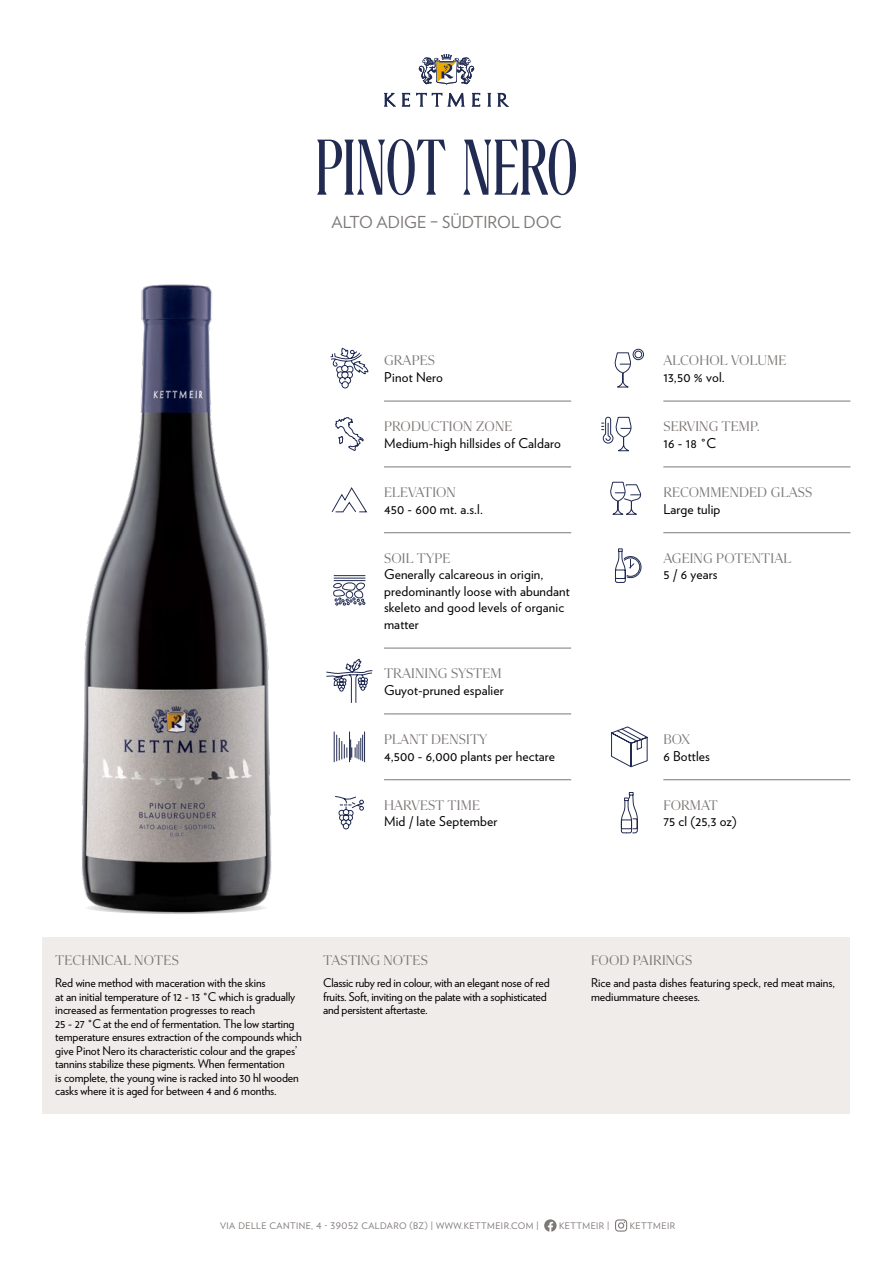
<style>
.page{position:relative;width:893px;height:1263px;background:#fff}
.page>*{position:absolute;margin:0;border:0;box-sizing:border-box;transform-origin:0 0}
.t1{font:81px "Flecha Bronzea M";letter-spacing:-.015em;color:#212b52}
.t2{font:16.5px "Verlag";color:#7d7876}
.t3{font:14.25px "Flecha M";letter-spacing:.01em;color:#7d7876}
.t4{font:13.5px/16.5px "Verlag";letter-spacing:.01em;color:#000}
.t5{font:12px/13.5px "Verlag";letter-spacing:-.01em;color:#000}
.t6{font:9px "Verlag";letter-spacing:.05em;color:#7d7876}
</style>
<div class="page">
<svg style="left:615px;top:1219px;width:12px;height:12px"></svg>
<svg style="left:544px;top:1219px;width:13px;height:13px"></svg>
<svg style="left:419px;top:54px;width:55px;height:30px"></svg>
<svg style="left:497px;top:93px;width:12px;height:14px"></svg>
<svg style="left:488px;top:93px;width:3px;height:14px"></svg>
<svg style="left:384px;top:93px;width:12px;height:14px"></svg>
<svg style="left:416px;top:93px;width:49px;height:14px"></svg>
<svg style="left:402px;top:93px;width:8px;height:14px"></svg>
<svg style="left:472px;top:93px;width:8px;height:14px"></svg>
<img style="left:81px;top:284px;width:191px;height:630px">
<hr style="left:384px;top:401px;width:187px;height:1px;background:#7d7876">
<hr style="left:384px;top:467px;width:187px;height:1px;background:#7d7876">
<hr style="left:384px;top:532px;width:187px;height:1px;background:#7d7876">
<hr style="left:384px;top:648px;width:187px;height:1px;background:#7d7876">
<hr style="left:384px;top:714px;width:187px;height:1px;background:#7d7876">
<hr style="left:384px;top:779px;width:187px;height:1px;background:#7d7876">
<svg style="left:330px;top:348px;width:38px;height:40px"></svg>
<svg style="left:335px;top:417px;width:29px;height:34px"></svg>
<svg style="left:331px;top:487px;width:36px;height:26px"></svg>
<svg style="left:333px;top:575px;width:33px;height:31px"></svg>
<svg style="left:326px;top:659px;width:47px;height:44px"></svg>
<hr style="left:349px;top:731px;width:1px;height:31px;background:#212b52">
<hr style="left:364px;top:731px;width:1px;height:31px;background:#212b52">
<hr style="left:334px;top:731px;width:1px;height:31px;background:#212b52">
<svg style="left:336px;top:735px;width:27px;height:26px"></svg>
<svg style="left:335px;top:796px;width:29px;height:33px"></svg>
<hr style="left:663px;top:401px;width:187px;height:1px;background:#7d7876">
<hr style="left:663px;top:467px;width:187px;height:1px;background:#7d7876">
<hr style="left:663px;top:532px;width:187px;height:1px;background:#7d7876">
<svg style="left:614px;top:349px;width:30px;height:39px"></svg>
<svg style="left:601px;top:417px;width:31px;height:34px"></svg>
<svg style="left:610px;top:482px;width:32px;height:33px"></svg>
<svg style="left:615px;top:548px;width:26px;height:35px"></svg>
<hr style="left:663px;top:779px;width:187px;height:1px;background:#7d7876">
<svg style="left:611px;top:726px;width:37px;height:41px"></svg>
<svg style="left:621px;top:792px;width:17px;height:41px"></svg>
<div style="left:43px;top:937px;width:807px;height:177px;background:#f0ece9"></div>
<h1 class="t1" style="left:315px;top:127px;width:265px">PINOT NERO</h1>
<h2 class="t2" style="left:331px;top:210px;width:231px">ALTO ADIGE – SÜDTIROL DOC</h2>
<p class="t3" style="left:384px;top:353px;width:52px">GRAPES</p>
<p class="t4" style="left:384px;top:368px;width:60px">Pinot Nero</p>
<p class="t3" style="left:384px;top:419px;width:130px">PRODUCTION ZONE</p>
<p class="t4" style="left:384px;top:434px;width:178px">Medium-high hillsides of Caldaro</p>
<p class="t3" style="left:384px;top:485px;width:73px">ELEVATION</p>
<p class="t4" style="left:384px;top:500px;width:101px">450 - 600 mt. a.s.l.</p>
<p class="t3" style="left:384px;top:550px;width:68px">SOIL TYPE</p>
<p class="t4" style="left:384px;top:566px;width:187px">Generally calcareous in origin, predominantly loose with abundant skeleto and good levels of organic matter</p>
<p class="t3" style="left:384px;top:666px;width:119px">TRAINING SYSTEM</p>
<p class="t4" style="left:384px;top:681px;width:121px">Guyot-pruned espalier</p>
<p class="t3" style="left:384px;top:732px;width:105px">PLANT DENSITY</p>
<p class="t4" style="left:384px;top:747px;width:173px">4,500 - 6,000 plants per hectare</p>
<p class="t3" style="left:384px;top:797px;width:97px">HARVEST TIME</p>
<p class="t4" style="left:384px;top:813px;width:115px">Mid / late September</p>
<p class="t3" style="left:663px;top:353px;width:125px">ALCOHOL VOLUME</p>
<p class="t4" style="left:663px;top:368px;width:63px">13,50 % vol.</p>
<p class="t3" style="left:663px;top:419px;width:98px">SERVING TEMP.</p>
<p class="t4" style="left:663px;top:434px;width:54px">16 - 18 °C</p>
<p class="t3" style="left:663px;top:485px;width:150px">RECOMMENDED GLASS</p>
<p class="t4" style="left:663px;top:500px;width:59px">Large tulip</p>
<p class="t3" style="left:663px;top:550px;width:129px">AGEING POTENTIAL</p>
<p class="t4" style="left:663px;top:566px;width:56px">5 / 6 years</p>
<p class="t3" style="left:663px;top:732px;width:28px">BOX</p>
<p class="t4" style="left:663px;top:747px;width:48px">6 Bottles</p>
<p class="t3" style="left:663px;top:797px;width:56px">FORMAT</p>
<p class="t4" style="left:663px;top:813px;width:75px">75 cl (25,3 oz)</p>
<p class="t3" style="left:55px;top:953px;width:125px">TECHNICAL NOTES</p>
<p class="t5" style="left:55px;top:976px;width:248px">Red wine method with maceration with the skins<br>at an initial temperature of 12 - 13 °C which is gradually increased as fermentation progresses to reach<br>25 - 27 °C at the end of fermentation. The low starting temperature ensures extraction of the compounds which give Pinot Nero its characteristic colour and the grapes’ tannins stabilize these pigments. When fermentation<br>is complete, the young wine is racked into 30 hl wooden casks where it is aged for between 4 and 6 months.</p>
<p class="t3" style="left:323px;top:953px;width:106px">TASTING NOTES</p>
<p class="t5" style="left:323px;top:976px;width:228px">Classic ruby red in colour, with an elegant nose of red fruits. Soft, inviting on the palate with a sophisticated and persistent aftertaste.</p>
<p class="t3" style="left:591px;top:953px;width:103px">FOOD PAIRINGS</p>
<p class="t5" style="left:591px;top:976px;width:245px">Rice and pasta dishes featuring speck, red meat mains, mediummature cheeses.</p>
<p class="t6" style="left:220px;top:1219px;width:320px">VIA DELLE CANTINE, 4 - 39052 CALDARO (BZ) | WWW.KETTMEIR.COM |</p>
<p class="t6" style="left:559px;top:1219px;width:52px">KETTMEIR |</p>
<p class="t6" style="left:630px;top:1219px;width:47px">KETTMEIR</p>
</div>
